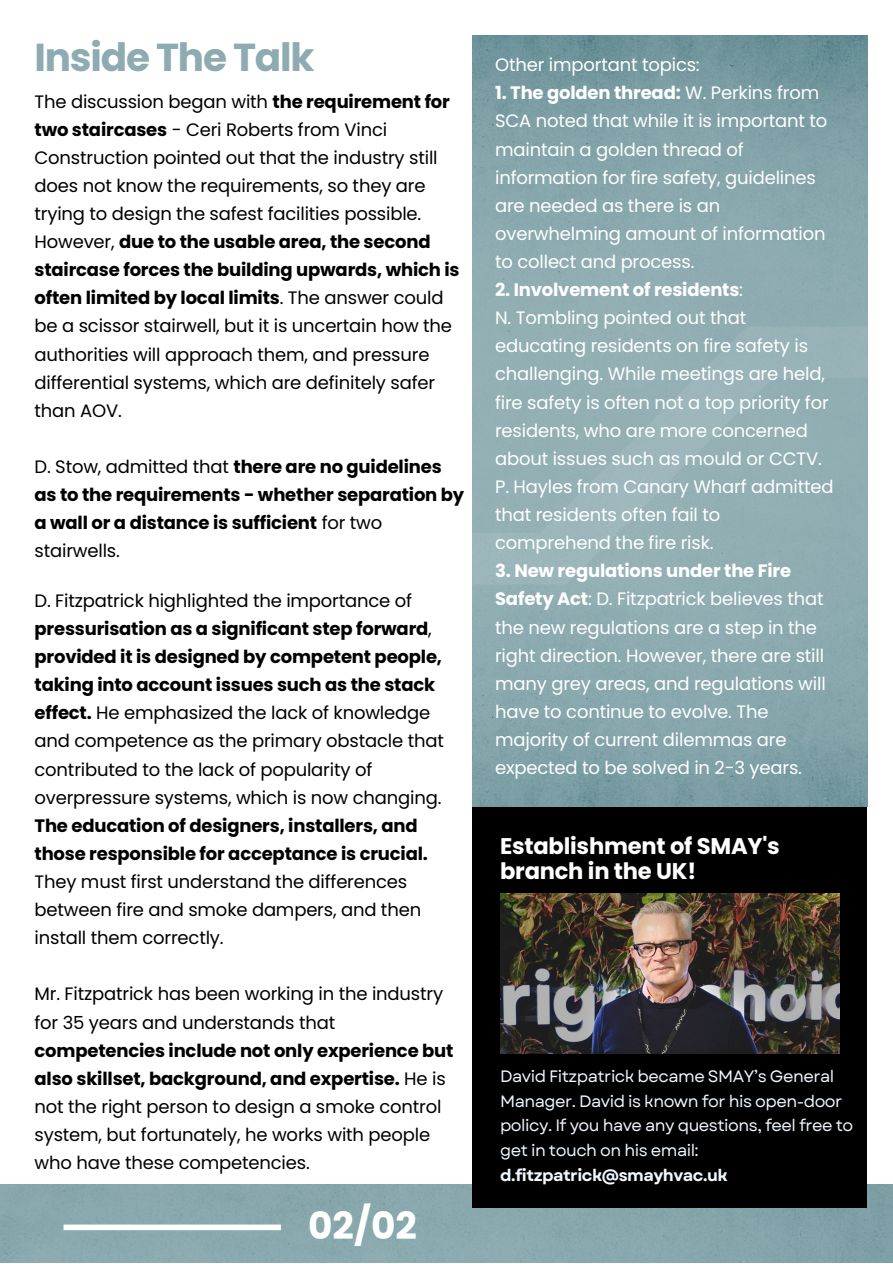
<style>
.page{position:relative;width:893px;height:1264px;background:#fff}
.page>*{position:absolute;margin:0;border:0;box-sizing:border-box;transform-origin:0 0}
.t1{font:700 39px "Poppins";letter-spacing:-.03em;color:#8dabb0}
.t2{font:700 37.5px "Poppins";color:#fff}
.t3{font:700 22.65px/24.8px "Poppins";letter-spacing:-.01em;color:#fff}
.t4{font:18px/28px "Poppins";letter-spacing:-.01em;color:#000}
.t5{font:18px/28px "Poppins";letter-spacing:-.01em;color:#fff}
.t6{font:700 18px/28px "Poppins";letter-spacing:-.01em;color:#000}
.t7{font:700 18px "Poppins";letter-spacing:-.01em;color:#fff}
.t8{font:16.5px/24.8px "Garet";letter-spacing:-.03em;color:#eff8ff}
.t9{font:700 16.5px "Garet";letter-spacing:-.03em;color:#eff8ff}
.s1{font-weight:700}
.s2{font-weight:400}
</style>
<div class="page">
<div style="left:472px;top:806px;width:395px;height:402px;background:#000"></div>
<img style="left:500px;top:893px;width:339px;height:160px">
<img style="left:472px;top:36px;width:395px;height:770px">
<p class="t1" style="left:35px;top:30px;width:281px">Inside The Talk</p>
<p class="t4" style="left:35px;top:87px;width:426px">The discussion began with <span class="s1">the requirement for two staircases</span> - Ceri Roberts from Vinci Construction pointed out that the industry still does not know the requirements, so they are trying to design the safest facilities possible.<br>However, <span class="s1">due to the usable area, the second staircase forces the building upwards, which is often limited by local limits</span>. The answer could be a scissor stairwell, but it is uncertain how the authorities will approach them, and pressure differential systems, which are definitely safer than AOV.</p>
<p class="t6" style="left:35px;top:452px;width:431px"><span class="s2">D. Stow, admitted that</span> there are no guidelines as to the requirements - whether separation by a wall or a distance is sufficient <span class="s2">for two stairwells.</span></p>
<p class="t4" style="left:35px;top:586px;width:411px">D. Fitzpatrick highlighted the importance of <span class="s1">pressurisation as a significant step forward</span>, <span class="s1">provided it is designed by competent people, taking into account issues such as the stack effect.</span> He emphasized the lack of knowledge and competence as the primary obstacle that contributed to the lack of popularity of overpressure systems, which is now changing.<br><span class="s1">The education of designers, installers, and those responsible for acceptance is crucial.<br></span>They must first understand the differences between fire and smoke dampers, and then install them correctly.</p>
<p class="t4" style="left:35px;top:980px;width:420px">Mr. Fitzpatrick has been working in the industry for 35 years and understands that <span class="s1">competencies include not only experience but also skillset, background, and expertise.</span> He is not the right person to design a smoke control system, but fortunately, he works with people who have these competencies.</p>
<p class="t2" style="left:308px;top:1199px;width:110px">02/02</p>
<p class="t5" style="left:495px;top:51px;width:206px">Other important topics:</p>
<p class="t5" style="left:495px;top:79px;width:334px"><span class="s1">1. The golden thread:</span> W. Perkins from<br>SCA noted that while it is important to maintain a golden thread of information for fire safety, guidelines are needed as there is an overwhelming amount of information to collect and process.</p>
<p class="t7" style="left:495px;top:277px;width:249px">2. Involvement of residents<span class="s2">:</span></p>
<p class="t5" style="left:495px;top:304px;width:340px">N. Tombling pointed out that educating residents on fire safety is challenging. While meetings are held, fire safety is often not a top priority for residents, who are more concerned about issues such as mould or CCTV.<br>P. Hayles from Canary Wharf admitted that residents often fail to comprehend the fire risk.</p>
<p class="t5" style="left:495px;top:557px;width:332px"><span class="s1">3. New regulations under the Fire Safety Act</span>: D. Fitzpatrick believes that the new regulations are a step in the right direction. However, there are still many grey areas, and regulations will have to continue to evolve. The majority of current dilemmas are expected to be solved in 2-3 years.</p>
<p class="t3" style="left:500px;top:833px;width:281px">Establishment of SMAY's branch in the UK!</p>
<p class="t8" style="left:500px;top:1063px;width:355px">David Fitzpatrick became SMAY’s General Manager. David is known for his open-door policy. If you have any questions, feel free to get in touch on his email:</p>
<p class="t9" style="left:500px;top:1162px;width:229px">d.fitzpatrick@smayhvac.uk</p>
</div>
